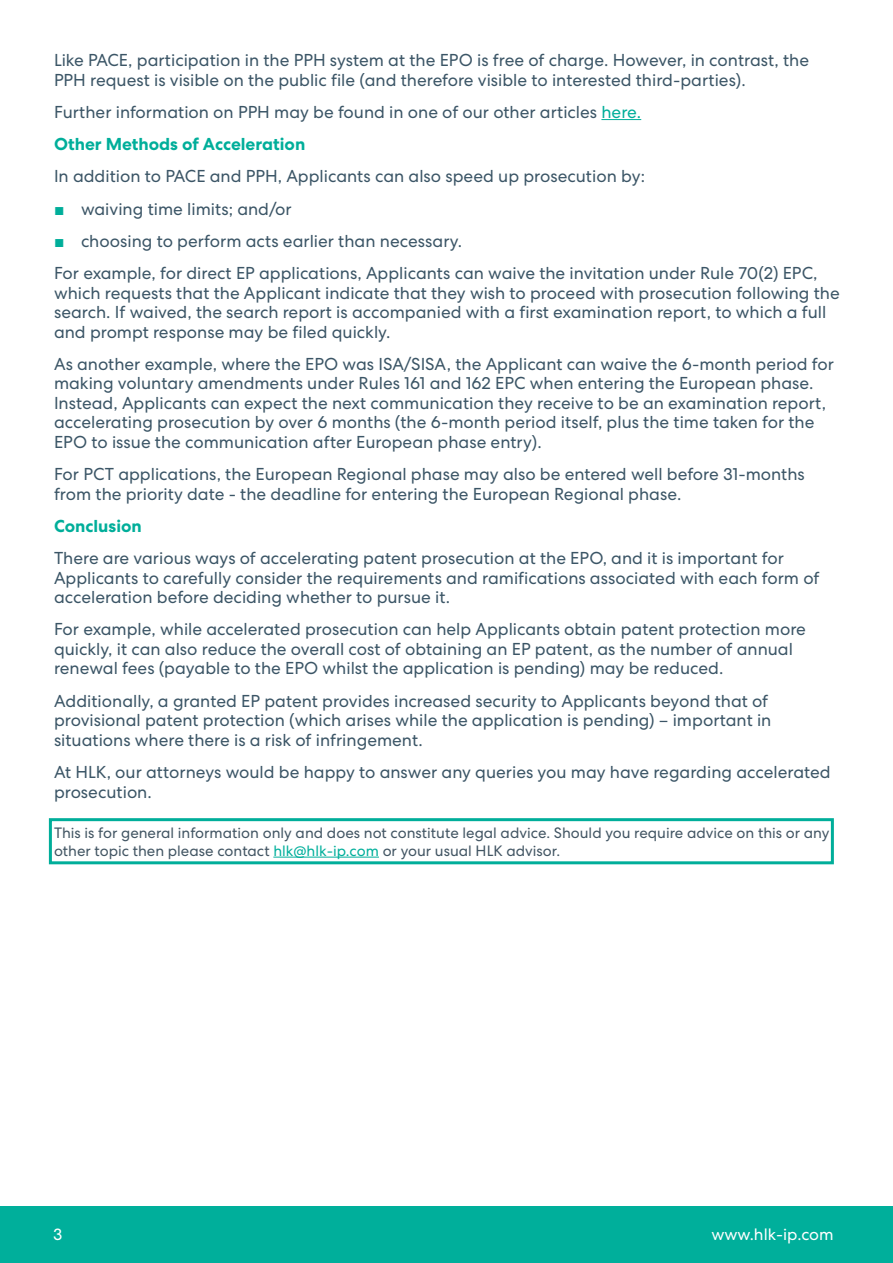
<style>
.page{position:relative;width:893px;height:1263px;background:#fff}
.page>*{position:absolute;margin:0;border:0;box-sizing:border-box;transform-origin:0 0}
.HLK_paragraphs{font:17.25px/19.5px "Centra No 2";color:#3b5566}
.HLK_paragraphs-2{font:700 17.25px "Centra No 2";color:#00ae9a}
.t1{font:16.5px "Centra No 2";color:#fff}
.t2{font:15px/18px "Centra No 2";color:#425563}
.s1{color:#00ae9a}
.s2{font-family:"Arial";color:#00ae9a}
.s3{color:#00af9b}
</style>
<div class="page">
<div style="left:0;top:1205px;width:893px;height:58px;background:#00af9b"></div>
<hr style="left:601px;top:119px;width:40px;height:1px;background:#00ae9a">
<div style="left:49px;top:818px;width:785px;height:46px;border:3px solid #00ae9a"></div>
<hr style="left:273px;top:857px;width:106px;height:1px;background:#00af9b">
<p class="HLK_paragraphs" style="left:54px;top:50px;width:757px">Like PACE, participation in the PPH system at the EPO is free of charge. However, in contrast, the<br>PPH request is visible on the public file (and therefore visible to interested third-parties).</p>
<p class="HLK_paragraphs" style="left:54px;top:102px;width:589px">Further information on PPH may be found in one of our other articles <span class="s1">here.</span></p>
<p class="HLK_paragraphs-2" style="left:54px;top:134px;width:253px">Other Methods of Acceleration</p>
<p class="HLK_paragraphs" style="left:54px;top:167px;width:593px">In addition to PACE and PPH, Applicants can also speed up prosecution by:</p>
<p class="HLK_paragraphs" style="left:54px;top:199px;width:239px"><span class="s2">■</span> waiving time limits; and/or</p>
<p class="HLK_paragraphs" style="left:54px;top:231px;width:409px"><span class="s2">■</span> choosing to perform acts earlier than necessary.</p>
<p class="HLK_paragraphs" style="left:54px;top:263px;width:787px">For example, for direct EP applications, Applicants can waive the invitation under Rule 70(2) EPC, which requests that the Applicant indicate that they wish to proceed with prosecution following the search. If waived, the search report is accompanied with a first examination report, to which a full and prompt response may be filed quickly.</p>
<p class="HLK_paragraphs" style="left:54px;top:354px;width:781px">As another example, where the EPO was ISA/SISA, the Applicant can waive the 6-month period for making voluntary amendments under Rules 161 and 162 EPC when entering the European phase.<br>Instead, Applicants can expect the next communication they receive to be an examination report, accelerating prosecution by over 6 months (the 6-month period itself, plus the time taken for the EPO to issue the communication after European phase entry).</p>
<p class="HLK_paragraphs" style="left:54px;top:464px;width:752px">For PCT applications, the European Regional phase may also be entered well before 31-months from the priority date - the deadline for entering the European Regional phase.</p>
<p class="HLK_paragraphs-2" style="left:54px;top:516px;width:89px">Conclusion</p>
<p class="HLK_paragraphs" style="left:54px;top:548px;width:767px">There are various ways of accelerating patent prosecution at the EPO, and it is important for<br>Applicants to carefully consider the requirements and ramifications associated with each form of acceleration before deciding whether to pursue it.</p>
<p class="HLK_paragraphs" style="left:54px;top:620px;width:753px">For example, while accelerated prosecution can help Applicants obtain patent protection more quickly, it can also reduce the overall cost of obtaining an EP patent, as the number of annual renewal fees (payable to the EPO whilst the application is pending) may be reduced.</p>
<p class="HLK_paragraphs" style="left:54px;top:691px;width:719px">Additionally, a granted EP patent provides increased security to Applicants beyond that of provisional patent protection (which arises while the application is pending) – important in situations where there is a risk of infringement.</p>
<p class="HLK_paragraphs" style="left:54px;top:762px;width:778px">At HLK, our attorneys would be happy to answer any queries you may have regarding accelerated prosecution.</p>
<p class="t2" style="left:54px;top:823px;width:777px">This is for general information only and does not constitute legal advice. Should you require advice on this or any other topic then please contact <span class="s3">hlk@hlk-ip.com</span> or your usual HLK advisor.</p>
<p class="t1" style="left:53px;top:1224px;width:11px">3</p>
<p class="t1" style="left:711px;top:1224px;width:124px">www.hlk-ip.com</p>
</div>
